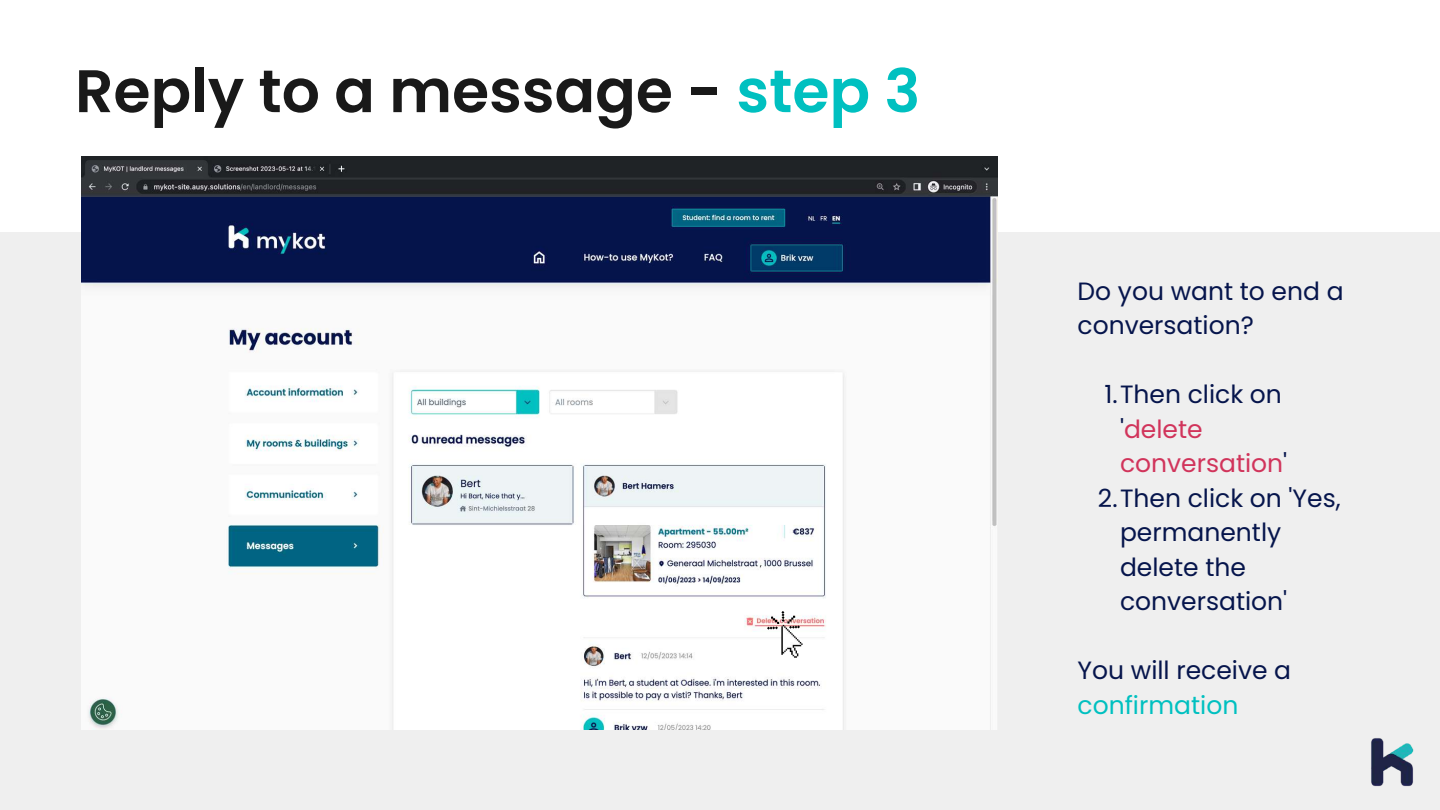
<style>
.page{position:relative;width:1440px;height:810px;background:#fff}
.page>*{position:absolute;margin:0;border:0;box-sizing:border-box;transform-origin:0 0}
.t1{font:600 60px "Poppins";color:#191919}
.t2{font:25px/34.5px "Poppins";color:#06154c}
.t3{font:25px "Poppins";color:#d1345b}
.t4{font:25px "Poppins";color:#00c0c0}
.s1{color:#00c0c0}
.s2{color:#06154c}
</style>
<div class="page">
<div style="left:0;top:233px;width:1440px;height:577px;background:#efefef"></div>
<img style="left:81px;top:156px;width:917px;height:573px">
<img style="left:767px;top:612px;width:65px;height:71px">
<img style="left:1371px;top:738px;width:43px;height:49px">
<h1 class="t1" style="left:75px;top:49px;width:847px">Reply to a message - <span class="s1">step 3</span></h1>
<p class="t2" style="left:1078px;top:274px;width:267px">Do you want to end a conversation?</p>
<p class="t2" style="left:1104px;top:377px;width:179px">1.Then click on</p>
<p class="t3" style="left:1120px;top:411px;width:84px"><span class="s2">'</span>delete</p>
<p class="t3" style="left:1120px;top:446px;width:169px">conversation<span class="s2">'</span></p>
<p class="t2" style="left:1098px;top:481px;width:244px">2.Then click on 'Yes,</p>
<p class="t2" style="left:1120px;top:515px;width:163px">permanently</p>
<p class="t2" style="left:1120px;top:550px;width:127px">delete the</p>
<p class="t2" style="left:1120px;top:584px;width:169px">conversation'</p>
<p class="t2" style="left:1078px;top:653px;width:215px">You will receive a</p>
<p class="t4" style="left:1078px;top:687px;width:162px">confirmation</p>
</div>
